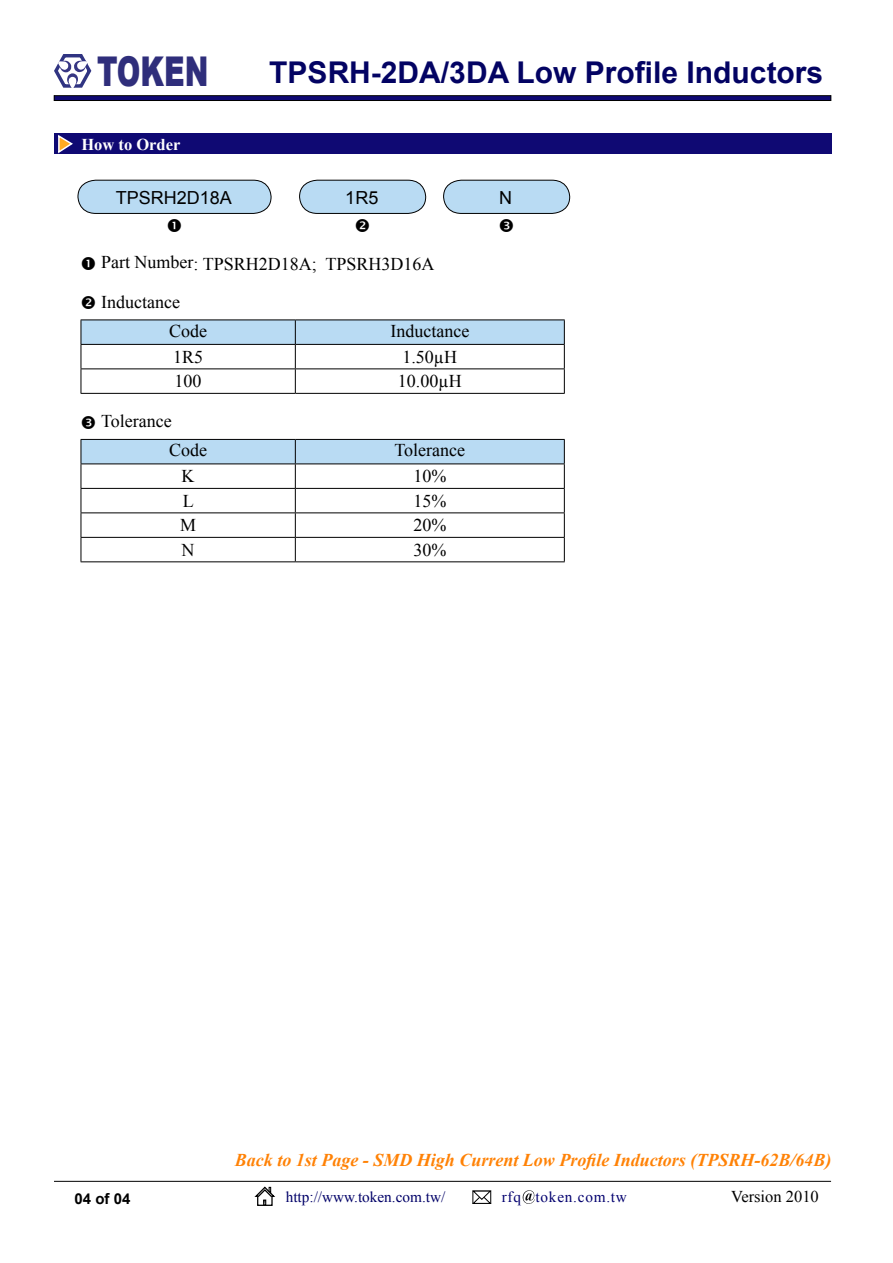
<style>
.page{position:relative;width:893px;height:1263px;background:#fff}
.page>*{position:absolute;margin:0;border:0;box-sizing:border-box;transform-origin:0 0}
.t1{font:900 41.1px "Arial";color:#2f2e7b;scale:.69 1}
.t2{font:700 30px "Arial";color:#030363}
.t3{font:18px/29px "Times New Roman";color:#000}
.t4{font:italic 700 18px "Times New Roman";color:#ff8206}
.t5{font:18px "Arial";color:#000}
.t6{font:16.5px "Times New Roman";color:#000}
.t7{font:700 16.5px "Times New Roman";color:#fff}
.t8{font:15.3px "Times New Roman";color:#010068}
.t9{font:15.3px "Times New Roman";letter-spacing:.05em;color:#03016f}
.t10{font:700 15px "Arial";color:#000}
</style>
<div class="page">
<hr style="left:81px;top:393px;width:214px;height:1px;background:#000">
<hr style="left:295px;top:393px;width:270px;height:1px;background:#000">
<hr style="left:81px;top:319px;width:214px;height:1px;background:#000">
<hr style="left:295px;top:319px;width:270px;height:1px;background:#000">
<svg style="left:81px;top:320px;width:484px;height:73px"></svg>
<hr style="left:81px;top:561px;width:214px;height:1px;background:#000">
<hr style="left:295px;top:561px;width:270px;height:1px;background:#000">
<svg style="left:81px;top:439px;width:484px;height:122px"></svg>
<hr style="left:54px;top:96px;width:777px;height:4px;background:#0f0973">
<div style="left:54px;top:95px;width:777px;height:6px;border:1px solid #000"></div>
<hr style="left:54px;top:1181px;width:777px;height:1px;background:#000">
<div style="left:257px;top:1196px;width:16px;height:10px;border:1px solid #000"></div>
<svg style="left:254px;top:1186px;width:21px;height:19px"></svg>
<svg style="left:472px;top:1190px;width:20px;height:14px"></svg>
<svg style="left:522px;top:1190px;width:13px;height:14px"></svg>
<svg style="left:54px;top:54px;width:38px;height:34px"></svg>
<div style="left:54px;top:134px;width:777px;height:20px;background:#0f0973"></div>
<svg style="left:58px;top:134px;width:15px;height:20px"></svg>
<svg style="left:77px;top:179px;width:195px;height:35px;background:#b1cfe4"></svg>
<svg style="left:299px;top:179px;width:127px;height:35px;background:#b2cfe4"></svg>
<svg style="left:443px;top:179px;width:127px;height:35px;background:#b2cfe4"></svg>
<h1 class="t1" style="left:97px;top:41px;width:163px">TOKEN</h1>
<p class="t7" style="left:81px;top:133px;width:100px">How to Order</p>
<h2 class="t2" style="left:269px;top:53px;width:555px">TPSRH-2DA/3DA Low Profile Inductors</h2>
<p class="t5" style="left:116px;top:186px;width:118px">TPSRH2D18A</p>
<p class="t5" style="left:499px;top:186px;width:14px">N</p>
<p class="t5" style="left:345px;top:186px;width:35px">1R5</p>
<p class="t3" style="left:101px;top:249px;width:335px">Part Number: TPSRH2D18A; TPSRH3D16A</p>
<p class="t3" style="left:169px;top:287px;width:39px;text-indent:-68px">Inductance<br>Code</p>
<p class="t3" style="left:390px;top:316px;width:80px">Inductance</p>
<p class="t3" style="left:173px;top:342px;width:32px">1R5</p>
<p class="t3" style="left:402px;top:342px;width:56px">1.50µH</p>
<p class="t3" style="left:175px;top:367px;width:28px">100</p>
<p class="t3" style="left:398px;top:367px;width:65px">10.00µH</p>
<p class="t3" style="left:101px;top:407px;width:72px">Tolerance</p>
<p class="t3" style="left:169px;top:436px;width:39px">Code</p>
<p class="t3" style="left:394px;top:436px;width:72px">Tolerance</p>
<p class="t3" style="left:182px;top:462px;width:14px">K</p>
<p class="t3" style="left:413px;top:462px;width:34px">10%</p>
<p class="t3" style="left:183px;top:486px;width:12px">L</p>
<p class="t3" style="left:413px;top:486px;width:34px">15%</p>
<p class="t3" style="left:180px;top:511px;width:18px">M</p>
<p class="t3" style="left:413px;top:511px;width:34px">20%</p>
<p class="t3" style="left:182px;top:535px;width:14px">N</p>
<p class="t3" style="left:413px;top:535px;width:34px">30%</p>
<p class="t4" style="left:235px;top:1148px;width:598px">Back to 1st Page - SMD High Current Low Profile Inductors (TPSRH-62B/64B)</p>
<p class="t10" style="left:75px;top:1189px;width:57px">04 of 04</p>
<p class="t8" style="left:286px;top:1187px;width:161px">http://www.token.com.tw/</p>
<p class="t9" style="left:502px;top:1186px;width:127px">rfq token.com.tw</p>
<p class="t6" style="left:731px;top:1185px;width:89px">Version 2010</p>
</div>
